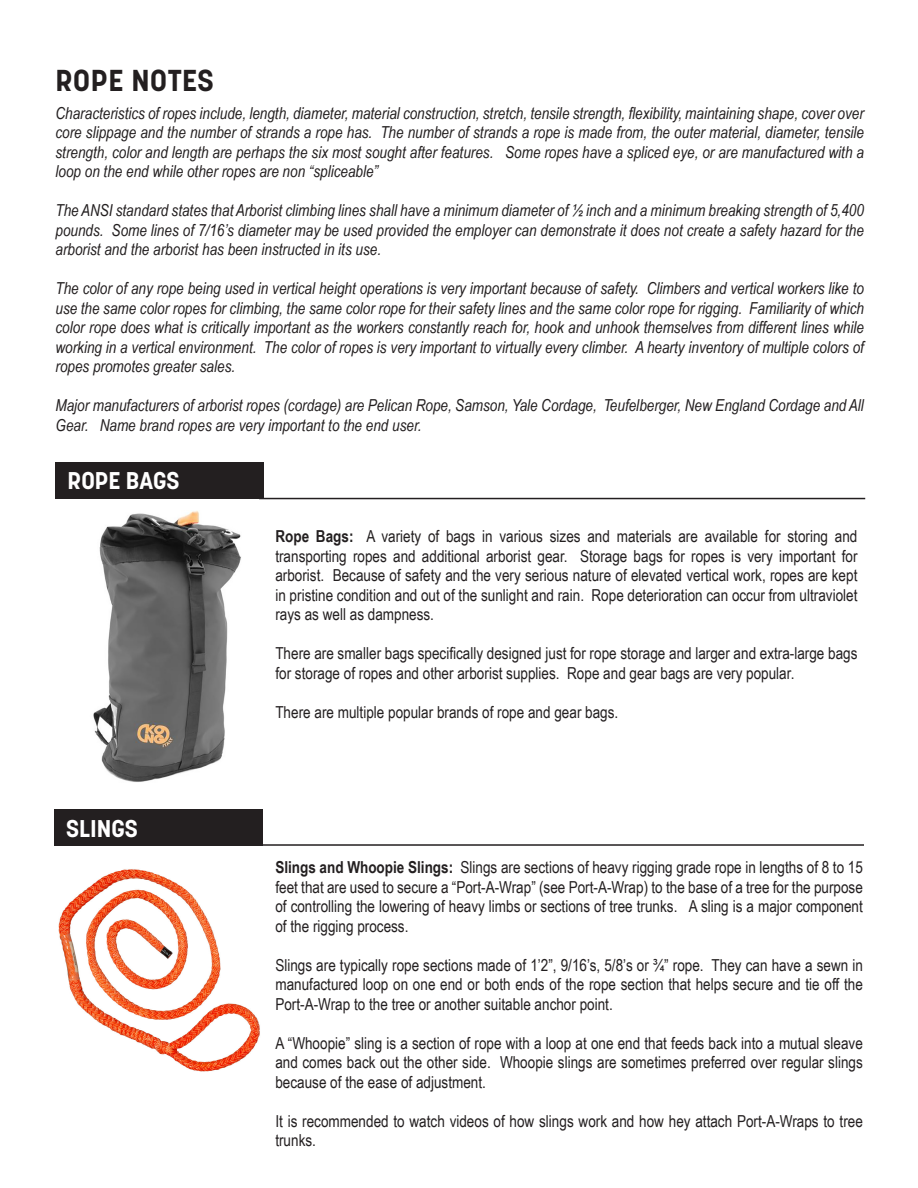
<style>
.page{position:relative;width:918px;height:1188px;background:#fff}
.page>*{position:absolute;margin:0;border:0;box-sizing:border-box;transform-origin:0 0}
.t1{font:700 30px "Korolev";letter-spacing:.02em;color:#231f20}
.t2{font:700 24px "Korolev";color:#fff}
.t3{font:italic 16.5px/19.5px "Arial Narrow";color:#231f20;text-align:justify}
.t4{font:16.5px/19.5px "Arial Narrow";color:#231f20;text-align:justify}
.s1{font-weight:700}
</style>
<div class="page">
<div style="left:56px;top:462px;width:208px;height:37px;background:#231f20"></div>
<img style="left:93px;top:511px;width:148px;height:271px">
<div style="left:54px;top:809px;width:208px;height:37px;background:#231f20"></div>
<img style="left:58px;top:869px;width:202px;height:203px">
<hr style="left:259px;top:498px;width:606px;height:1px;background:#231f20">
<hr style="left:258px;top:844px;width:606px;height:2px;background:#231f20">
<p class="t1" style="left:56px;top:61px;width:160px">ROPE NOTES</p>
<p class="t3" style="left:56px;top:103px;width:810px">Characteristics of ropes include, length, diameter, material construction, stretch, tensile strength, flexibility, maintaining shape, cover over core slippage and the number of strands a rope has. The number of strands a rope is made from, the outer material, diameter, tensile strength, color and length are perhaps the six most sought after features. Some ropes have a spliced eye, or are manufactured with a loop on the end while other ropes are non “spliceable”</p>
<p class="t3" style="left:56px;top:200px;width:810px">The ANSI standard states that Arborist climbing lines shall have a minimum diameter of ½ inch and a minimum breaking strength of 5,400 pounds. Some lines of 7/16’s diameter may be used provided the employer can demonstrate it does not create a safety hazard for the arborist and the arborist has been instructed in its use.</p>
<p class="t3" style="left:56px;top:278px;width:810px">The color of any rope being used in vertical height operations is very important because of safety. Climbers and vertical workers like to use the same color ropes for climbing, the same color rope for their safety lines and the same color rope for rigging. Familiarity of which color rope does what is critically important as the workers constantly reach for, hook and unhook themselves from different lines while working in a vertical environment. The color of ropes is very important to virtually every climber. A hearty inventory of multiple colors of ropes promotes greater sales.</p>
<p class="t3" style="left:56px;top:395px;width:810px">Major manufacturers of arborist ropes (cordage) are Pelican Rope, Samson, Yale Cordage, Teufelberger, New England Cordage and All<br>Gear. Name brand ropes are very important to the end user.</p>
<p class="t2" style="left:68px;top:466px;width:114px">ROPE BAGS</p>
<p class="t2" style="left:66px;top:813px;width:73px">SLINGS</p>
<p class="t4" style="left:275px;top:526px;width:584px"><span class="s1">Rope Bags:</span> A variety of bags in various sizes and materials are available for storing and transporting ropes and additional arborist gear. Storage bags for ropes is very important for arborist. Because of safety and the very serious nature of elevated vertical work, ropes are kept in pristine condition and out of the sunlight and rain. Rope deterioration can occur from ultraviolet rays as well as dampness.</p>
<p class="t4" style="left:275px;top:643px;width:584px">There are smaller bags specifically designed just for rope storage and larger and extra-large bags for storage of ropes and other arborist supplies. Rope and gear bags are very popular.</p>
<p class="t4" style="left:275px;top:702px;width:344px">There are multiple popular brands of rope and gear bags.</p>
<p class="t4" style="left:275px;top:857px;width:589px"><span class="s1">Slings and Whoopie Slings:</span> Slings are sections of heavy rigging grade rope in lengths of 8 to 15 feet that are used to secure a “Port-A-Wrap” (see Port-A-Wrap) to the base of a tree for the purpose of controlling the lowering of heavy limbs or sections of tree trunks. A sling is a major component of the rigging process.</p>
<p class="t4" style="left:275px;top:954px;width:589px">Slings are typically rope sections made of 1’2”, 9/16’s, 5/8’s or ¾” rope. They can have a sewn in manufactured loop on one end or both ends of the rope section that helps secure and tie off the Port-A-Wrap to the tree or another suitable anchor point.</p>
<p class="t4" style="left:275px;top:1032px;width:589px">A “Whoopie” sling is a section of rope with a loop at one end that feeds back into a mutual sleave and comes back out the other side. Whoopie slings are sometimes preferred over regular slings because of the ease of adjustment.</p>
<p class="t4" style="left:275px;top:1110px;width:589px">It is recommended to watch videos of how slings work and how hey attach Port-A-Wraps to tree trunks.</p>
</div>
